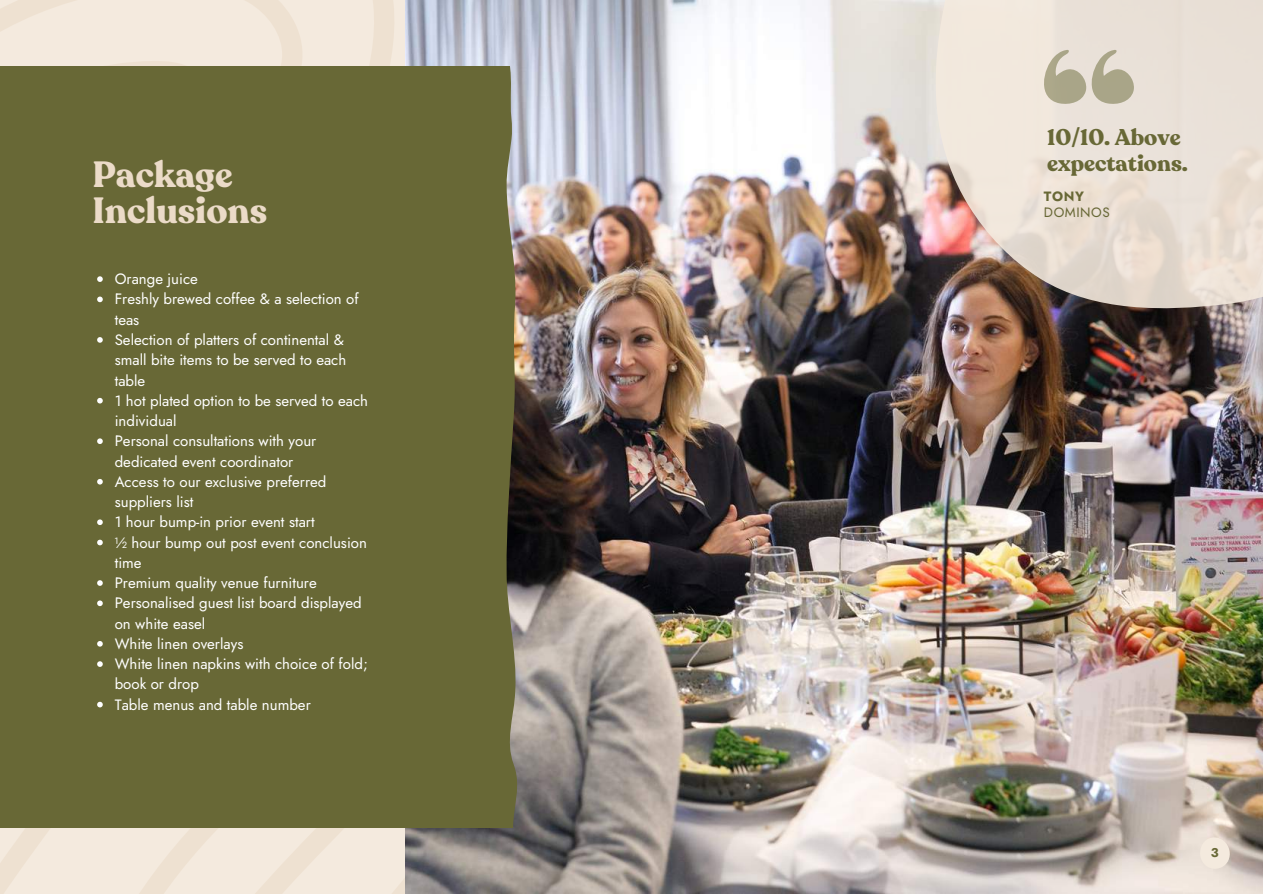
<style>
.page{position:relative;width:1263px;height:894px;background:#fff}
.page>*{position:absolute;margin:0;border:0;box-sizing:border-box;transform-origin:0 0}
.t1{font:700 36px/36px "Recoleta";color:#ebdbc8}
.t2{font:700 22.5px/25.8px "Recoleta";color:#686836}
.t3{font:15px/20.2px "Jost";color:#fff}
.t4{font:13.5px "Jost";letter-spacing:.04em;color:#686836}
.t5{font:700 13.5px "Jost";color:#686836}
.t6{font:700 12.75px "Jost";color:#686836}
</style>
<div class="page">
<svg style="left:328px;top:0;width:78px;height:893px;background:#f2e7da"></svg>
<svg style="left:0;top:0;width:328px;height:893px;background:#f1e7da"></svg>
<img style="left:406px;top:0;width:857px;height:893px">
<div style="left:0;top:66px;width:519px;height:761px;background:#686836"></div>
<img style="left:825px;top:0;width:438px;height:401px">
<svg style="left:1044px;top:50px;width:90px;height:54px;background:#c6c0ac"></svg>
<svg style="left:1199px;top:836px;width:32px;height:32px"></svg>
<svg style="left:97px;top:276px;width:6px;height:6px"></svg>
<svg style="left:97px;top:296px;width:6px;height:6px"></svg>
<svg style="left:97px;top:337px;width:6px;height:5px"></svg>
<svg style="left:97px;top:398px;width:6px;height:5px"></svg>
<svg style="left:97px;top:438px;width:6px;height:6px"></svg>
<svg style="left:97px;top:479px;width:6px;height:5px"></svg>
<svg style="left:97px;top:519px;width:6px;height:6px"></svg>
<svg style="left:97px;top:539px;width:6px;height:6px"></svg>
<svg style="left:97px;top:580px;width:6px;height:5px"></svg>
<svg style="left:97px;top:600px;width:6px;height:6px"></svg>
<svg style="left:97px;top:640px;width:6px;height:6px"></svg>
<svg style="left:97px;top:661px;width:6px;height:5px"></svg>
<svg style="left:97px;top:701px;width:6px;height:6px"></svg>
<h1 class="t1" style="left:92px;top:157px;width:176px">Package<br>Inclusions</h1>
<p class="t3" style="left:115px;top:269px;width:255px">Orange juice<br>Freshly brewed coffee &amp; a selection of teas<br>Selection of platters of continental &amp; small bite items to be served to each table<br>1 hot plated option to be served to each individual<br>Personal consultations with your dedicated event coordinator<br>Access to our exclusive preferred suppliers list<br>1 hour bump-in prior event start<br>½ hour bump out post event conclusion time<br>Premium quality venue furniture<br>Personalised guest list board displayed on white easel<br>White linen overlays<br>White linen napkins with choice of fold; book or drop<br>Table menus and table number</p>
<h2 class="t2" style="left:1047px;top:124px;width:142px">10/10. Above expectations.</h2>
<p class="t5" style="left:1044px;top:187px;width:41px">TONY</p>
<p class="t4" style="left:1044px;top:202px;width:67px">DOMINOS</p>
<p class="t6" style="left:1211px;top:843px;width:9px">3</p>
</div>
